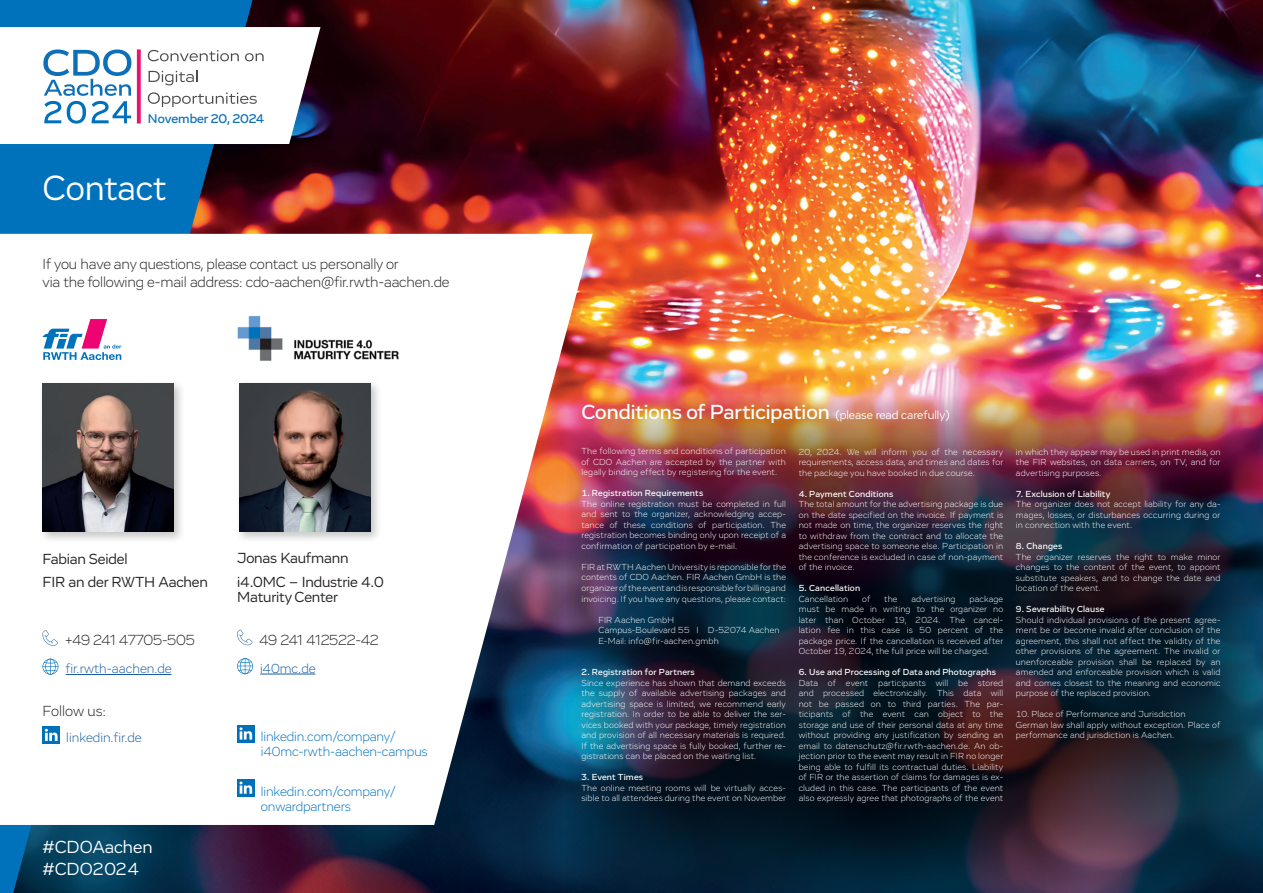
<style>
.page{position:relative;width:1263px;height:893px;background:#fff}
.page>*{position:absolute;margin:0;border:0;box-sizing:border-box;transform-origin:0 0}
.t1{font:36px "Vito";letter-spacing:-.005em;color:#fff}
.t2{font:500 21px "Vito";color:#fff}
.t3{font:18px/22.5px "Vito";color:#fff}
.t4{font:300 15px/18px "Vito";letter-spacing:-.01em;color:#231f20}
.t5{font:15px/23.5px "Vito";letter-spacing:-.01em;color:#231f20}
.t6{font:300 13.5px/15px "Vito";letter-spacing:-.01em;color:#0072bc}
.t7{font:300 13.5px "Vito";color:#175d9e}
.t8{font:500 13.05px "Vito";letter-spacing:-.005em;color:#0c6fb8}
.t9{font:300 9px/10.5px "Vito";letter-spacing:.015em;color:#fff;text-align:justify}
.t10{font:500 9px "Vito";letter-spacing:.015em;color:#fff}
.s1{font-weight:400;font-size:12px}
</style>
<div class="page">
<img style="left:13px;top:0;width:1250px;height:893px">
<svg style="left:13px;top:234px;width:580px;height:591px"></svg>
<img style="left:566px;top:396px;width:697px;height:497px">
<img style="left:236px;top:310px;width:168px;height:51px">
<svg style="left:0;top:27px;width:320px;height:117px"></svg>
<hr style="left:260px;top:674px;width:55px;height:1px;background:#175d9e">
<svg style="left:237px;top:630px;width:15px;height:15px"></svg>
<svg style="left:237px;top:658px;width:16px;height:16px"></svg>
<div style="left:237px;top:725px;width:17px;height:17px;background:#0071b8"></div>
<svg style="left:239px;top:727px;width:13px;height:13px"></svg>
<div style="left:237px;top:779px;width:17px;height:17px;background:#0071b8"></div>
<svg style="left:239px;top:782px;width:13px;height:12px"></svg>
<hr style="left:66px;top:674px;width:105px;height:1px;background:#175d9e">
<svg style="left:42px;top:630px;width:16px;height:16px"></svg>
<svg style="left:43px;top:659px;width:15px;height:16px"></svg>
<div style="left:39px;top:380px;width:146px;height:163px;background:#231f20;opacity:.25"></div>
<img style="left:43px;top:383px;width:131px;height:149px">
<div style="left:43px;top:726px;width:17px;height:17px;background:#0071b8"></div>
<svg style="left:45px;top:729px;width:13px;height:12px"></svg>
<div style="left:236px;top:379px;width:146px;height:165px;background:#231f20;opacity:.25"></div>
<img style="left:239px;top:383px;width:131px;height:149px">
<svg style="left:43px;top:319px;width:78px;height:41px"></svg>
<h3 class="t8" style="left:148px;top:111px;width:118px">November 20, 2024</h3>
<h1 class="t1" style="left:43px;top:167px;width:125px">Contact</h1>
<h3 class="t4" style="left:43px;top:255px;width:408px">If you have any questions, please contact us personally or<br>via the following e-mail address: cdo-aachen@fir.rwth-aachen.de</h3>
<h3 class="t5" style="left:43px;top:547px;width:167px">Fabian Seidel<br>FIR an der RWTH Aachen</h3>
<h3 class="t4" style="left:65px;top:631px;width:131px">+49 241 47705-505</h3>
<h3 class="t7" style="left:66px;top:661px;width:108px">fir.rwth-aachen.de</h3>
<h3 class="t4" style="left:43px;top:702px;width:65px">Follow us:</h3>
<h3 class="t7" style="left:66px;top:729px;width:77px">linkedin.fir.de</h3>
<h3 class="t3" style="left:43px;top:836px;width:112px">#CDOAachen #CDO2024</h3>
<h3 class="t5" style="left:237px;top:546px;width:148px">Jonas Kaufmann i4.0MC – Industrie 4.0</h3>
<h3 class="t5" style="left:237px;top:585px;width:102px">Maturity Center</h3>
<h3 class="t4" style="left:260px;top:631px;width:121px">49 241 412522-42</h3>
<h3 class="t7" style="left:260px;top:660px;width:57px">i40mc.de</h3>
<h3 class="t6" style="left:261px;top:729px;width:168px">linkedin.com/company/ i40mc-rwth-aachen-campus</h3>
<h3 class="t6" style="left:261px;top:784px;width:136px">linkedin.com/company/ onwardpartners</h3>
<h2 class="t2" style="left:581px;top:399px;width:370px">Conditions of Participation <span class="s1">(please read carefully)</span></h2>
<p class="t9" style="left:581px;top:446px;width:206px">The following terms and conditions of participation of CDO Aachen are accepted by the partner with legally binding effect by registering for the event.</p>
<p class="t10" style="left:581px;top:488px;width:123px">1. Registration Requirements</p>
<p class="t9" style="left:581px;top:499px;width:206px">The online registration must be completed in full and sent to the organizer, acknowledging accep&shy;tance of these conditions of participation. The registration becomes binding only upon receipt of a confirmation of participation by e-mail.</p>
<p class="t9" style="left:581px;top:562px;width:206px">FIR at RWTH Aachen University is reponsible for the contents of CDO Aachen. FIR Aachen GmbH is the organizer of the event and is responsible for billing and invoicing. If you have any questions, please contact:</p>
<p class="t9" style="left:598px;top:614px;width:183px;text-align:left">FIR Aachen GmbH<br>Campus-Boulevard 55 I D-52074 Aachen<br>E-Mail: info@fir-aachen.gmbh</p>
<p class="t10" style="left:581px;top:666px;width:115px">2. Registration for Partners</p>
<p class="t9" style="left:581px;top:677px;width:206px">Since experience has shown that demand exceeds the supply of available advertising packages and advertising space is limited, we recommend early registration. In order to be able to deliver the ser&shy;vices booked with your package, timely registration and provision of all necessary materials is required.<br>If the advertising space is fully booked, further re&shy;gistrations can be placed on the waiting list.</p>
<p class="t10" style="left:581px;top:771px;width:63px">3. Event Times</p>
<p class="t9" style="left:581px;top:782px;width:206px">The online meeting rooms will be virtually acces&shy;sible to all attendees during the event on November</p>
<p class="t9" style="left:799px;top:446px;width:206px">20, 2024. We will inform you of the necessary requirements, access data, and times and dates for the package you have booked in due course.</p>
<p class="t10" style="left:799px;top:488px;width:96px">4. Payment Conditions</p>
<p class="t9" style="left:799px;top:499px;width:206px">The total amount for the advertising package is due on the date specified on the invoice. If payment is not made on time, the organizer reserves the right to withdraw from the contract and to allocate the advertising space to someone else. Participation in the conference is excluded in case of non-payment of the invoice.</p>
<p class="t10" style="left:799px;top:582px;width:63px">5. Cancellation</p>
<p class="t9" style="left:799px;top:593px;width:51px">Cancellation</p>
<p class="t9" style="left:862px;top:593px;width:10px">of</p>
<p class="t9" style="left:884px;top:593px;width:15px">the</p>
<p class="t9" style="left:911px;top:593px;width:46px">advertising</p>
<p class="t9" style="left:799px;top:593px;width:206px;text-indent:171px">package must be made in writing to the organizer no later than October 19, 2024. The cancel&shy;lation fee in this case is 50 percent of the package price. If the cancellation is received after October 19, 2024, the full price will be charged.</p>
<p class="t10" style="left:799px;top:666px;width:199px">6. Use and Processing of Data and Photographs</p>
<p class="t9" style="left:799px;top:677px;width:206px">Data of event participants will be stored and processed electronically. This data will not be passed on to third parties. The par&shy;ticipants of the event can object to the storage and use of their personal data at any time without providing any justification by sending an email to datenschutz@fir.rwth-aachen.de. An ob&shy;jection prior to the event may result in FIR no longer being able to fulfill its contractual duties. Liability of FIR or the assertion of claims for damages is ex&shy;cluded in this case. The participants of the event also expressly agree that photographs of the event</p>
<p class="t9" style="left:1016px;top:446px;width:206px">in which they appear may be used in print media, on the FIR websites, on data carriers, on TV, and for advertising purposes.</p>
<p class="t10" style="left:1016px;top:488px;width:96px">7. Exclusion of Liability</p>
<p class="t9" style="left:1016px;top:499px;width:206px">The organizer does not accept liability for any da&shy;mages, losses, or disturbances occurring during or in connection with the event.</p>
<p class="t10" style="left:1016px;top:541px;width:48px">8. Changes</p>
<p class="t9" style="left:1016px;top:551px;width:206px">The organizer reserves the right to make minor changes to the content of the event, to appoint substitute speakers, and to change the date and location of the event.</p>
<p class="t10" style="left:1016px;top:604px;width:90px">9. Severability Clause</p>
<p class="t9" style="left:1016px;top:614px;width:206px">Should individual provisions of the present agree&shy;ment be or become invalid after conclusion of the agreement, this shall not affect the validity of the other provisions of the agreement. The invalid or unenforceable provision shall be replaced by an amended and enforceable provision which is valid and comes closest to the meaning and economic purpose of the replaced provision.</p>
<p class="t9" style="left:1016px;top:709px;width:206px;text-align:left">10. Place of Performance and Jurisdiction<br>German law shall apply without exception. Place of performance and jurisdiction is Aachen.</p>
</div>
